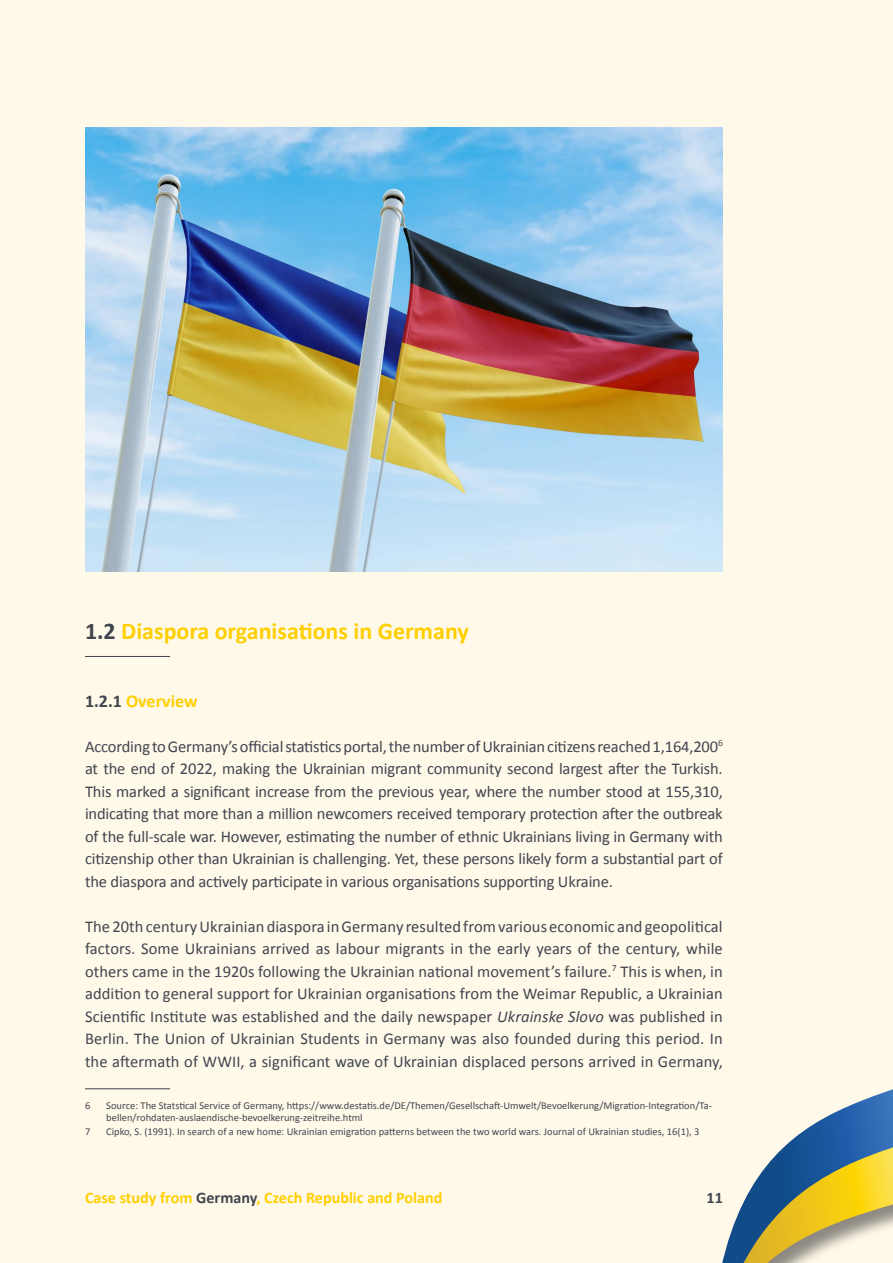
<style>
.page{position:relative;width:893px;height:1263px;background:#fff9ea}
.page>*{position:absolute;margin:0;border:0;box-sizing:border-box;transform-origin:0 0}
.t1{font:700 24px "Calibri";color:#ffcf01}
.t2{font:700 18px "Calibri";color:#ffcf01}
.t3{font:16.5px/22.5px "Calibri";letter-spacing:-.01em;color:#42454f;text-align:justify}
.t4{font:700 16.2px "Calibri";color:#ffcf01}
.t5{font:700 16.2px "Calibri";color:#42454f}
.t6{font:10.5px/12px "Calibri";color:#42454f}
.s1{color:#42454f}
.s2{font-style:italic}
</style>
<div class="page">
<svg style="left:722px;top:1089px;width:171px;height:174px"></svg>
<hr style="left:85px;top:656px;width:85px;height:1px;background:#42454f">
<hr style="left:85px;top:1088px;width:85px;height:1px;background:#42454f">
<img style="left:85px;top:128px;width:638px;height:444px">
<h1 class="t1" style="left:85px;top:616px;width:385px"><span class="s1">1.2</span> Diaspora organisations in Germany</h1>
<p class="t2" style="left:85px;top:689px;width:114px"><span class="s1">1.2.1</span> Overview</p>
<p class="t3" style="left:85px;top:734px;width:639px">According to Germany’s official statistics portal, the number of Ukrainian citizens reached 1,164,200<sup>6 </sup>at the end of 2022, making the Ukrainian migrant community second largest after the Turkish.<br>This marked a significant increase from the previous year, where the number stood at 155,310, indicating that more than a million newcomers received temporary protection after the outbreak of the full-scale war. However, estimating the number of ethnic Ukrainians living in Germany with citizenship other than Ukrainian is challenging. Yet, these persons likely form a substantial part of the diaspora and actively participate in various organisations supporting Ukraine.</p>
<p class="t3" style="left:85px;top:914px;width:639px">The 20th century Ukrainian diaspora in Germany resulted from various economic and geopolitical factors. Some Ukrainians arrived as labour migrants in the early years of the century, while others came in the 1920s following the Ukrainian national movement’s failure.<sup>7</sup> This is when, in addition to general support for Ukrainian organisations from the Weimar Republic, a Ukrainian Scientific Institute was established and the daily newspaper <span class="s2">Ukrainske Slovo</span> was published in Berlin. The Union of Ukrainian Students in Germany was also founded during this period. In the aftermath of WWII, a significant wave of Ukrainian displaced persons arrived in Germany,</p>
<p class="t6" style="left:85px;top:1099px;width:7px">6</p>
<p class="t6" style="left:106px;top:1099px;width:607px">Source: The Statstical Service of Germany, https://www.destatis.de/DE/Themen/Gesellschaft-Umwelt/Bevoelkerung/Migration-Integration/Ta&shy;bellen/rohdaten-auslaendische-bevoelkerung-zeitreihe.html</p>
<p class="t6" style="left:85px;top:1125px;width:7px">7</p>
<p class="t6" style="left:106px;top:1125px;width:595px">Cipko, S. (1991). In search of a new home: Ukrainian emigration patterns between the two world wars. Journal of Ukrainian studies, 16(1), 3</p>
<p class="t4" style="left:85px;top:1187px;width:359px">Case study from <span class="s1">Germany</span>, Czech Republic and Poland</p>
<p class="t5" style="left:706px;top:1187px;width:18px">11</p>
</div>
